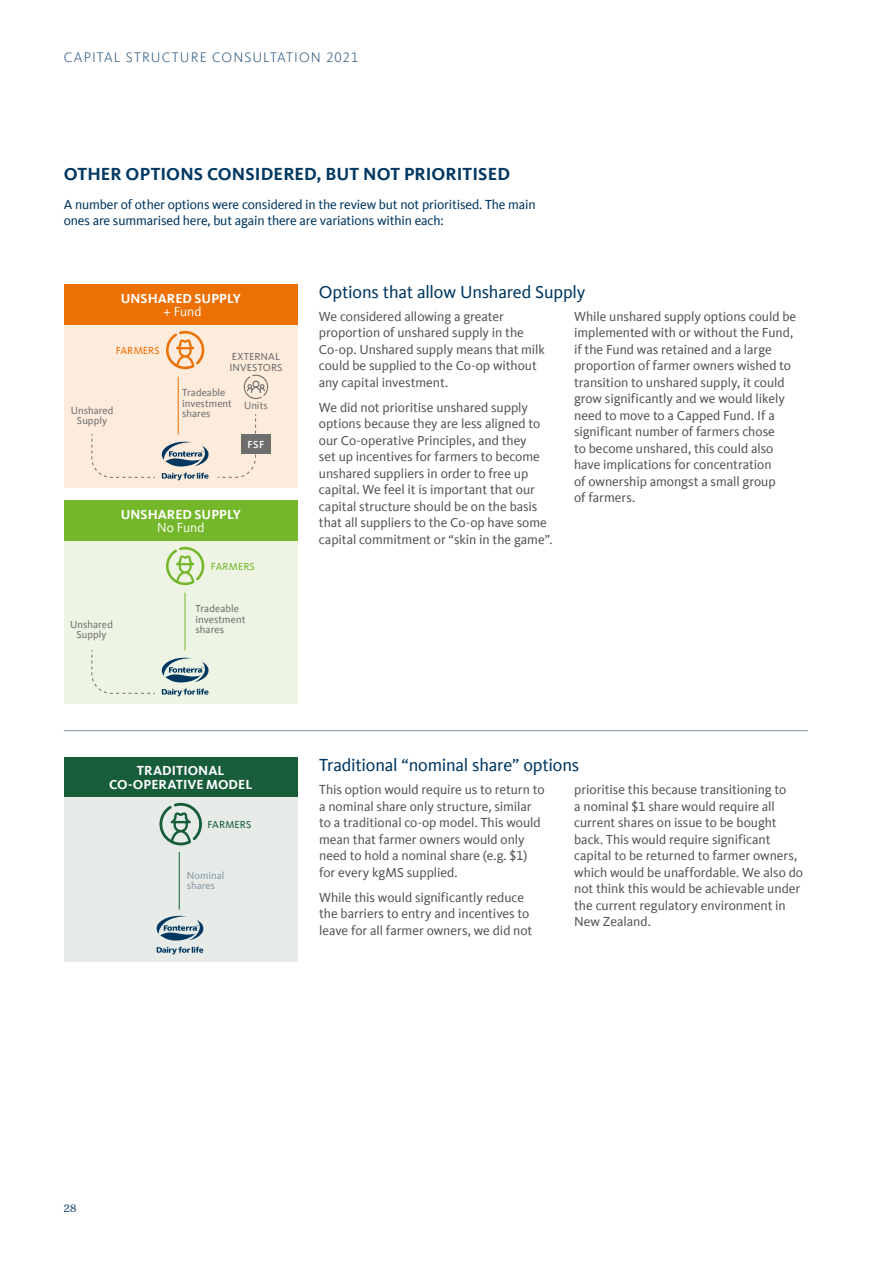
<style>
.page{position:relative;width:893px;height:1263px;background:#fff}
.page>*{position:absolute;margin:0;border:0;box-sizing:border-box;transform-origin:0 0}
.Subhead_2{font:18px "Kievit Offc Pro";letter-spacing:-.01em;color:#003862}
.Subhead_1{font:700 18px "Kievit Offc Pro";letter-spacing:.005em;color:#003862}
.t1{font:300 14.25px "Kievit Offc Pro";letter-spacing:.08em;color:#26537c}
.Body_NOT_indented{font:13.5px/16.5px "Kievit Offc Pro";letter-spacing:-.005em;color:#565655}
.Body_intro{font:13.5px/16.5px "Kievit Offc Pro";letter-spacing:-.01em;color:#003862}
.Graphic_Bold{font:700 13.5px/13.5px "Kievit Offc Pro";color:#fff;text-align:center}
.Body_NOT_indented-2{font:10.5px/10.5px "Kievit Offc Pro";letter-spacing:.005em;color:#6e6e6e;text-align:center}
.Graphic_Body{font:10.5px "Kievit Offc Pro";letter-spacing:.01em;color:#6e6e6e}
.Body_NOT_indented-3{font:10.5px/10.5px "Kievit Offc Pro";letter-spacing:.005em;color:#8596a3}
.Graphic_Body-2{font:10.5px "Kievit Offc Pro";letter-spacing:.015em;color:#175d3a}
.Graphic_Body-3{font:10.5px "Kievit Offc Pro";letter-spacing:.01em;color:#ed7002}
.Graphic_Body-4{font:10.5px "Kievit Offc Pro";letter-spacing:.01em;color:#75b72a}
.Graphic_Body-5{font:500 10.5px "Kievit Offc Pro";color:#fff}
.t2{font:500 10.5px "Recoleta Alt";color:#26537c}
.s1{font-weight:400}
</style>
<div class="page">
<div style="left:64px;top:797px;width:234px;height:164px;background:#e7ebe7"></div>
<div style="left:64px;top:757px;width:234px;height:40px;background:#175d3a"></div>
<svg style="left:159px;top:803px;width:43px;height:42px"></svg>
<svg style="left:157px;top:947px;width:46px;height:7px"></svg>
<svg style="left:156px;top:915px;width:47px;height:25px"></svg>
<hr style="left:179px;top:852px;width:1px;height:57px;background:#175d3a">
<div style="left:64px;top:324px;width:234px;height:164px;background:#fdebdb"></div>
<div style="left:64px;top:284px;width:234px;height:40px;background:#ed7002"></div>
<svg style="left:166px;top:331px;width:38px;height:38px"></svg>
<hr style="left:178px;top:377px;width:1px;height:57px;background:#ed7002">
<svg style="left:217px;top:414px;width:39px;height:64px"></svg>
<svg style="left:91px;top:433px;width:118px;height:47px"></svg>
<div style="left:241px;top:434px;width:30px;height:19px;background:#6e6e6e"></div>
<svg style="left:243px;top:375px;width:25px;height:24px"></svg>
<div style="left:64px;top:540px;width:234px;height:164px;background:#eef4e3"></div>
<div style="left:64px;top:500px;width:234px;height:40px;background:#75b72a"></div>
<svg style="left:166px;top:547px;width:38px;height:38px"></svg>
<hr style="left:185px;top:593px;width:1px;height:57px;background:#75b72a">
<svg style="left:91px;top:649px;width:118px;height:47px"></svg>
<hr style="left:64px;top:730px;width:744px;height:1px;background:#8596a3">
<p class="t1" style="left:64px;top:49px;width:296px">CAPITAL STRUCTURE CONSULTATION 2021</p>
<p class="Subhead_1" style="left:64px;top:163px;width:448px">OTHER OPTIONS CONSIDERED, BUT NOT PRIORITISED</p>
<p class="Body_intro" style="left:64px;top:196px;width:473px">A number of other options were considered in the review but not prioritised. The main ones are summarised here, but again there are variations within each:</p>
<p class="Graphic_Bold" style="left:121px;top:291px;width:122px">UNSHARED SUPPLY <span class="s1">+ Fund</span></p>
<p class="Graphic_Body-3" style="left:116px;top:344px;width:45px">FARMERS</p>
<p class="Body_NOT_indented-2" style="left:71px;top:405px;width:44px">Unshared<br>Supply</p>
<p class="Graphic_Body" style="left:232px;top:350px;width:50px">EXTERNAL</p>
<p class="Graphic_Body" style="left:229px;top:361px;width:55px">INVESTORS</p>
<p class="Body_NOT_indented-2" style="left:182px;top:388px;width:51px;text-align:left">Tradeable investment shares</p>
<p class="Body_NOT_indented-2" style="left:244px;top:400px;width:25px">Units</p>
<p class="Graphic_Body-5" style="left:248px;top:438px;width:18px">FSF</p>
<p class="Graphic_Bold" style="left:121px;top:507px;width:122px">UNSHARED SUPPLY<br><span class="s1">No Fund</span></p>
<p class="Body_NOT_indented-2" style="left:70px;top:619px;width:44px">Unshared<br>Supply</p>
<p class="Graphic_Body-4" style="left:211px;top:560px;width:45px">FARMERS</p>
<p class="Body_NOT_indented-2" style="left:196px;top:604px;width:51px;text-align:left">Tradeable investment shares</p>
<p class="Subhead_2" style="left:319px;top:281px;width:268px">Options that allow Unshared Supply</p>
<p class="Body_NOT_indented" style="left:319px;top:308px;width:228px">We considered allowing a greater proportion of unshared supply in the Co-op. Unshared supply means that milk could be supplied to the Co-op without any capital investment.</p>
<p class="Body_NOT_indented" style="left:319px;top:399px;width:235px">We did not prioritise unshared supply options because they are less aligned to our Co-operative Principles, and they<br>set up incentives for farmers to become unshared suppliers in order to free up capital. We feel it is important that our capital structure should be on the basis that all suppliers to the Co-op have some capital commitment or “skin in the game”.</p>
<p class="Body_NOT_indented" style="left:574px;top:308px;width:224px">While unshared supply options could be implemented with or without the Fund, if the Fund was retained and a large proportion of farmer owners wished to transition to unshared supply, it could grow significantly and we would likely need to move to a Capped Fund. If a significant number of farmers chose<br>to become unshared, this could also have implications for concentration<br>of ownership amongst a small group<br>of farmers.</p>
<p class="Graphic_Bold" style="left:137px;top:764px;width:89px">TRADITIONAL</p>
<p class="Graphic_Bold" style="left:109px;top:777px;width:145px">CO-OPERATIVE MODEL</p>
<p class="Graphic_Body-2" style="left:207px;top:818px;width:46px">FARMERS</p>
<p class="Body_NOT_indented-3" style="left:187px;top:870px;width:39px">Nominal shares</p>
<p class="Subhead_2" style="left:319px;top:754px;width:262px">Traditional “nominal share” options</p>
<p class="Body_NOT_indented" style="left:319px;top:781px;width:227px">This option would require us to return to a nominal share only structure, similar to a traditional co-op model. This would mean that farmer owners would only need to hold a nominal share (e.g. $1) for every kgMS supplied.</p>
<p class="Body_NOT_indented" style="left:319px;top:889px;width:215px">While this would significantly reduce the barriers to entry and incentives to leave for all farmer owners, we did not</p>
<p class="Body_NOT_indented" style="left:574px;top:781px;width:230px">prioritise this because transitioning to<br>a nominal $1 share would require all current shares on issue to be bought back. This would require significant capital to be returned to farmer owners, which would be unaffordable. We also do not think this would be achievable under the current regulatory environment in New Zealand.</p>
<p class="t2" style="left:64px;top:1202px;width:14px">28</p>
</div>
